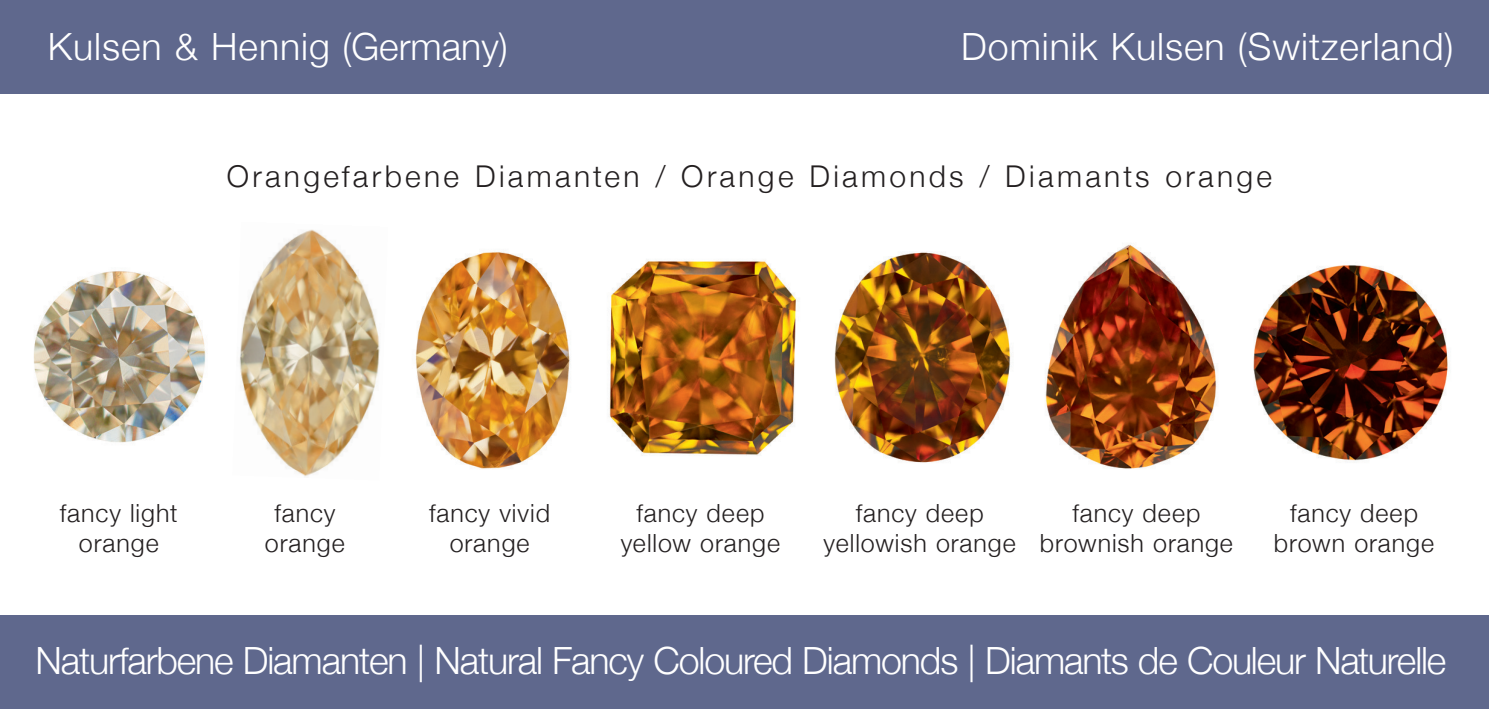
<style>
.page{position:relative;width:1489px;height:709px;background:#fff}
.page>*{position:absolute;margin:0;border:0;box-sizing:border-box;transform-origin:0 0}
.t1{font:300 37.5px "Helvetica Neue";letter-spacing:-.03em;color:#fff}
.t2{font:300 37.5px "Helvetica Neue";letter-spacing:.025em;color:#fff}
.t3{font:300 30px "Helvetica Neue";letter-spacing:.11em;color:#231f20}
.t4{font:300 25px/30.2px "Helvetica Neue";letter-spacing:.035em;color:#231f20;text-align:center}
</style>
<div class="page">
<div style="left:0;top:0;width:1488px;height:94px;background:#5f688d"></div>
<div style="left:0;top:615px;width:1488px;height:94px;background:#5f688d"></div>
<img style="left:34px;top:271px;width:172px;height:172px">
<img style="left:239px;top:229px;width:141px;height:248px">
<img style="left:415px;top:252px;width:156px;height:217px">
<img style="left:834px;top:252px;width:177px;height:211px">
<img style="left:1045px;top:243px;width:172px;height:226px">
<img style="left:609px;top:260px;width:189px;height:196px">
<img style="left:1253px;top:265px;width:195px;height:197px">
<h1 class="t2" style="left:48px;top:30px;width:461px">Kulsen &amp; Hennig (Germany)</h1>
<h1 class="t2" style="left:961px;top:30px;width:494px">Dominik Kulsen (Switzerland)</h1>
<p class="t3" style="left:227px;top:163px;width:1046px">Orangefarbene Diamanten / Orange Diamonds / Diamants orange</p>
<p class="t4" style="left:60px;top:499px;width:119px">fancy light orange</p>
<p class="t4" style="left:429px;top:499px;width:122px">fancy vivid orange</p>
<p class="t4" style="left:620px;top:499px;width:161px">fancy deep yellow orange</p>
<p class="t4" style="left:1273px;top:499px;width:162px">fancy deep brown orange</p>
<p class="t4" style="left:265px;top:499px;width:81px">fancy orange</p>
<p class="t4" style="left:823px;top:499px;width:194px">fancy deep yellowish orange</p>
<p class="t4" style="left:1039px;top:499px;width:194px">fancy deep brownish orange</p>
<h1 class="t1" style="left:35px;top:645px;width:1412px">Naturfarbene Diamanten | Natural Fancy Coloured Diamonds | Diamants de Couleur Naturelle</h1>
</div>
